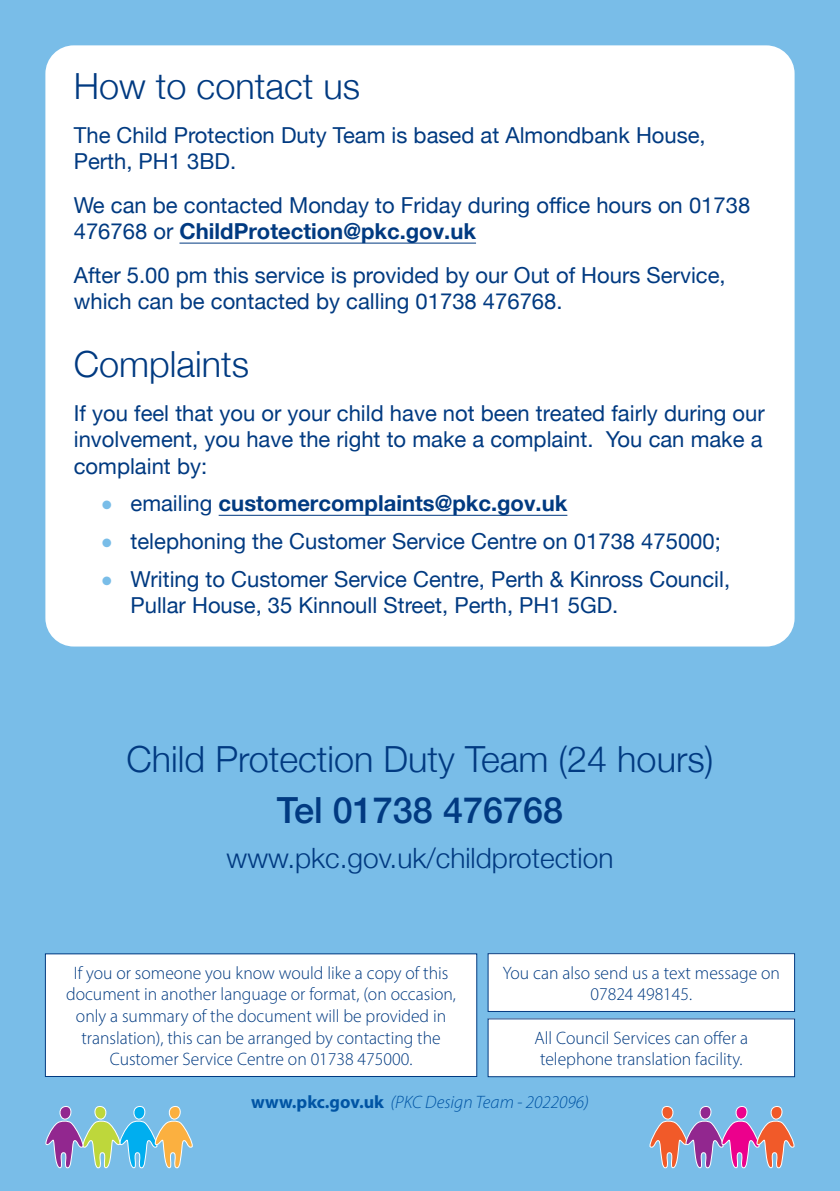
<style>
.page{position:relative;width:840px;height:1191px;background:#fff}
.page>*{position:absolute;margin:0;border:0;box-sizing:border-box;transform-origin:0 0}
.Contact{font:300 36px "Helvetica Neue";color:#013a81}
.Header_2{font:300 36px "Helvetica Neue";color:#013a81}
.Contact-2{font:500 36px "Helvetica Neue";color:#013a81}
.t1{font:300 28px "Helvetica Neue";color:#013a81}
.Text{font:22px/26.4px "Helvetica Neue";color:#013a81}
.Bullets{font:22px/26.4px "Helvetica Neue";color:#013a81}
.Bullets-2{font:700 22px "Helvetica Neue";color:#013a81}
.translation_box{font:300 18px/21.6px "Myriad Pro";color:#013a81;text-align:center}
.web_project_no{font:italic 300 18px "Myriad Pro";color:#0054a4}
.s1{font-weight:700}
.s2{color:#79bde8}
.s3{font-weight:400}
.s4{font-weight:700;font-style:normal}
</style>
<div class="page">
<div style="left:0;top:0;width:839px;height:1191px;background:#79bde8"></div>
<svg style="left:649px;top:1106px;width:145px;height:62px"></svg>
<svg style="left:45px;top:1106px;width:148px;height:62px"></svg>
<div style="left:45px;top:45px;width:749px;height:601px;background:#fff;border-radius:28px"></div>
<hr style="left:179px;top:243px;width:297px;height:1px;background:#013a81">
<hr style="left:218px;top:515px;width:349px;height:1px;background:#013a81">
<div style="left:45px;top:954px;width:431px;height:122px;background:#fff"></div>
<div style="left:45px;top:953px;width:431px;height:123px;border:1px solid #013a81"></div>
<div style="left:488px;top:953px;width:306px;height:58px;background:#fff"></div>
<div style="left:487px;top:953px;width:307px;height:58px;border:1px solid #013a81"></div>
<div style="left:488px;top:1019px;width:306px;height:58px;background:#fff"></div>
<div style="left:487px;top:1018px;width:307px;height:59px;border:1px solid #013a81"></div>
<h2 class="Header_2" style="left:74px;top:58px;width:288px">How to contact us</h2>
<p class="Text" style="left:74px;top:123px;width:633px">The Child Protection Duty Team is based at Almondbank House,<br>Perth, PH1 3BD.</p>
<p class="Text" style="left:74px;top:193px;width:677px">We can be contacted Monday to Friday during office hours on 01738<br>476768 or <span class="s1">ChildProtection@pkc.gov.uk</span></p>
<p class="Text" style="left:74px;top:263px;width:653px">After 5.00 pm this service is provided by our Out of Hours Service, which can be contacted by calling 01738 476768.</p>
<h2 class="Header_2" style="left:74px;top:335px;width:177px">Complaints</h2>
<p class="Text" style="left:74px;top:401px;width:692px;text-align:justify">If you feel that you or your child have not been treated fairly during our involvement, you have the right to make a complaint. You can make a complaint by:</p>
<p class="Bullets-2" style="left:102px;top:486px;width:466px"><span class="s2">●</span> <span class="s3">emailing</span> customercomplaints@pkc.gov.uk</p>
<p class="Bullets" style="left:102px;top:529px;width:620px"><span class="s2">●</span> telephoning the Customer Service Centre on 01738 475000;</p>
<p class="Bullets" style="left:130px;top:567px;width:600px;text-indent:-28px"><span class="s2">●</span> Writing to Customer Service Centre, Perth &amp; Kinross Council,<br>Pullar House, 35 Kinnoull Street, Perth, PH1 5GD.</p>
<p class="Contact" style="left:126px;top:730px;width:588px">Child Protection Duty Team (24 hours)</p>
<p class="Contact-2" style="left:276px;top:781px;width:288px">Tel 01738 476768</p>
<p class="t1" style="left:226px;top:836px;width:388px">www.pkc.gov.uk/childprotection</p>
<p class="translation_box" style="left:502px;top:961px;width:279px">You can also send us a text message on<br>07824 498145.</p>
<p class="translation_box" style="left:534px;top:1026px;width:215px">All Council Services can offer a telephone translation facility.</p>
<p class="translation_box" style="left:66px;top:961px;width:391px">If you or someone you know would like a copy of this document in another language or format, (on occasion, only a summary of the document will be provided in translation), this can be arranged by contacting the Customer Service Centre on 01738 475000.</p>
<p class="web_project_no" style="left:251px;top:1091px;width:339px"><span class="s4">www.pkc.gov.uk</span> (PKC Design Team - 2022096)</p>
</div>
